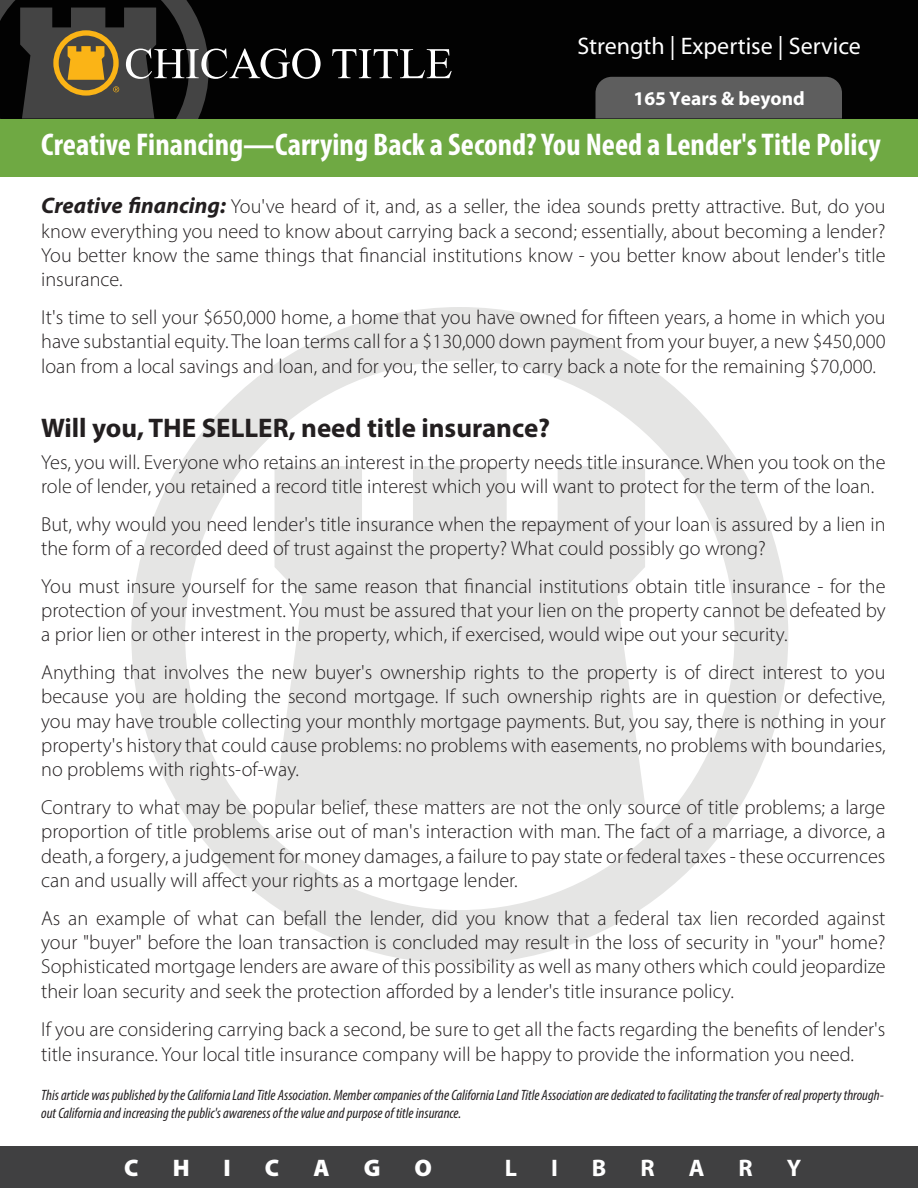
<style>
.page{position:relative;width:918px;height:1188px;background:#fff}
.page>*{position:absolute;margin:0;border:0;box-sizing:border-box;transform-origin:0 0}
.t1{font:700 condensed 31.5px "Myriad Pro";color:#fff}
.t2{font:700 27px "Myriad Pro";color:#231f20}
.t3{font:24px "Myriad";color:#fff}
.t4{font:900 24px "Myriad Pro";color:#fff}
.t5{font:700 24px "Myriad Pro";color:#fff}
.t6{font:300 20.25px/24.3px "Myriad Pro";color:#231f20;text-align:justify}
.t7{font:700 19.5px "Myriad Pro";color:#fff}
.t8{font:italic condensed 15px/18px "Myriad Pro";color:#231f20}
.s1{font-weight:700;font-style:italic;font-size:22.5px}
</style>
<div class="page">
<div style="left:0;top:118px;width:918px;height:59px;background:#6fa943"></div>
<svg style="left:131px;top:307px;width:657px;height:657px"></svg>
<div style="left:0;top:1146px;width:918px;height:42px;background:#404041"></div>
<div style="left:0;top:0;width:918px;height:118px;background:#020202"></div>
<svg style="left:0;top:0;width:321px;height:119px"></svg>
<svg style="left:332px;top:49px;width:120px;height:29px"></svg>
<div style="left:596px;top:77px;width:246px;height:41px;background:#5e5e5e"></div>
<p class="t3" style="left:577px;top:34px;width:285px">Strength | Expertise | Service</p>
<p class="t7" style="left:634px;top:85px;width:173px">165 Years &amp; beyond</p>
<p class="t1" style="left:41px;top:125px;width:841px">Creative Financing—Carrying Back a Second? You Need a Lender's Title Policy</p>
<p class="t6" style="left:41px;top:194px;width:846px"><span class="s1">Creative financing:</span> You've heard of it, and, as a seller, the idea sounds pretty attractive. But, do you know everything you need to know about carrying back a second; essentially, about becoming a lender?<br>You better know the same things that financial institutions know - you better know about lender's title insurance.</p>
<p class="t6" style="left:41px;top:305px;width:846px">It's time to sell your $650,000 home, a home that you have owned for fifteen years, a home in which you have substantial equity. The loan terms call for a $130,000 down payment from your buyer, a new $450,000 loan from a local savings and loan, and for you, the seller, to carry back a note for the remaining $70,000.</p>
<p class="t2" style="left:41px;top:411px;width:511px">Will you, THE SELLER, need title insurance?</p>
<p class="t6" style="left:41px;top:449px;width:846px">Yes, you will. Everyone who retains an interest in the property needs title insurance. When you took on the role of lender, you retained a record title interest which you will want to protect for the term of the loan.</p>
<p class="t6" style="left:41px;top:512px;width:846px">But, why would you need lender's title insurance when the repayment of your loan is assured by a lien in the form of a recorded deed of trust against the property? What could possibly go wrong?</p>
<p class="t6" style="left:41px;top:574px;width:846px">You must insure yourself for the same reason that financial institutions obtain title insurance - for the protection of your investment. You must be assured that your lien on the property cannot be defeated by a prior lien or other interest in the property, which, if exercised, would wipe out your security.</p>
<p class="t6" style="left:41px;top:660px;width:846px">Anything that involves the new buyer's ownership rights to the property is of direct interest to you because you are holding the second mortgage. If such ownership rights are in question or defective, you may have trouble collecting your monthly mortgage payments. But, you say, there is nothing in your property's history that could cause problems: no problems with easements, no problems with boundaries, no problems with rights-of-way.</p>
<p class="t6" style="left:41px;top:795px;width:846px">Contrary to what may be popular belief, these matters are not the only source of title problems; a large proportion of title problems arise out of man's interaction with man. The fact of a marriage, a divorce, a death, a forgery, a judgement for money damages, a failure to pay state or federal taxes - these occurrences can and usually will affect your rights as a mortgage lender.</p>
<p class="t6" style="left:41px;top:906px;width:846px">As an example of what can befall the lender, did you know that a federal tax lien recorded against your "buyer" before the loan transaction is concluded may result in the loss of security in "your" home?<br>Sophisticated mortgage lenders are aware of this possibility as well as many others which could jeopardize their loan security and seek the protection afforded by a lender's title insurance policy.</p>
<p class="t6" style="left:41px;top:1016px;width:846px;line-height:25.2px">If you are considering carrying back a second, be sure to get all the facts regarding the benefits of lender's title insurance. Your local title insurance company will be happy to provide the information you need.</p>
<p class="t8" style="left:41px;top:1086px;width:844px">This article was published by the California Land Title Association. Member companies of the California Land Title Association are dedicated to facilitating the transfer of real property through&shy;out California and increasing the public's awareness of the value and purpose of title insurance.</p>
<p class="t4" style="left:124px;top:1154px;width:16px">C</p>
<p class="t4" style="left:173px;top:1154px;width:18px">H</p>
<p class="t4" style="left:224px;top:1154px;width:9px">I</p>
<p class="t4" style="left:265px;top:1154px;width:16px">C</p>
<p class="t4" style="left:313px;top:1154px;width:18px">A</p>
<p class="t4" style="left:364px;top:1154px;width:18px">G</p>
<p class="t4" style="left:414px;top:1154px;width:19px">O</p>
<p class="t5" style="left:505px;top:1152px;width:14px">L</p>
<p class="t5" style="left:551px;top:1152px;width:8px">I</p>
<p class="t5" style="left:592px;top:1152px;width:16px">B</p>
<p class="t5" style="left:641px;top:1152px;width:16px">R</p>
<p class="t5" style="left:689px;top:1152px;width:17px">A</p>
<p class="t5" style="left:739px;top:1152px;width:16px">R</p>
<p class="t5" style="left:787px;top:1152px;width:16px">Y</p>
</div>
